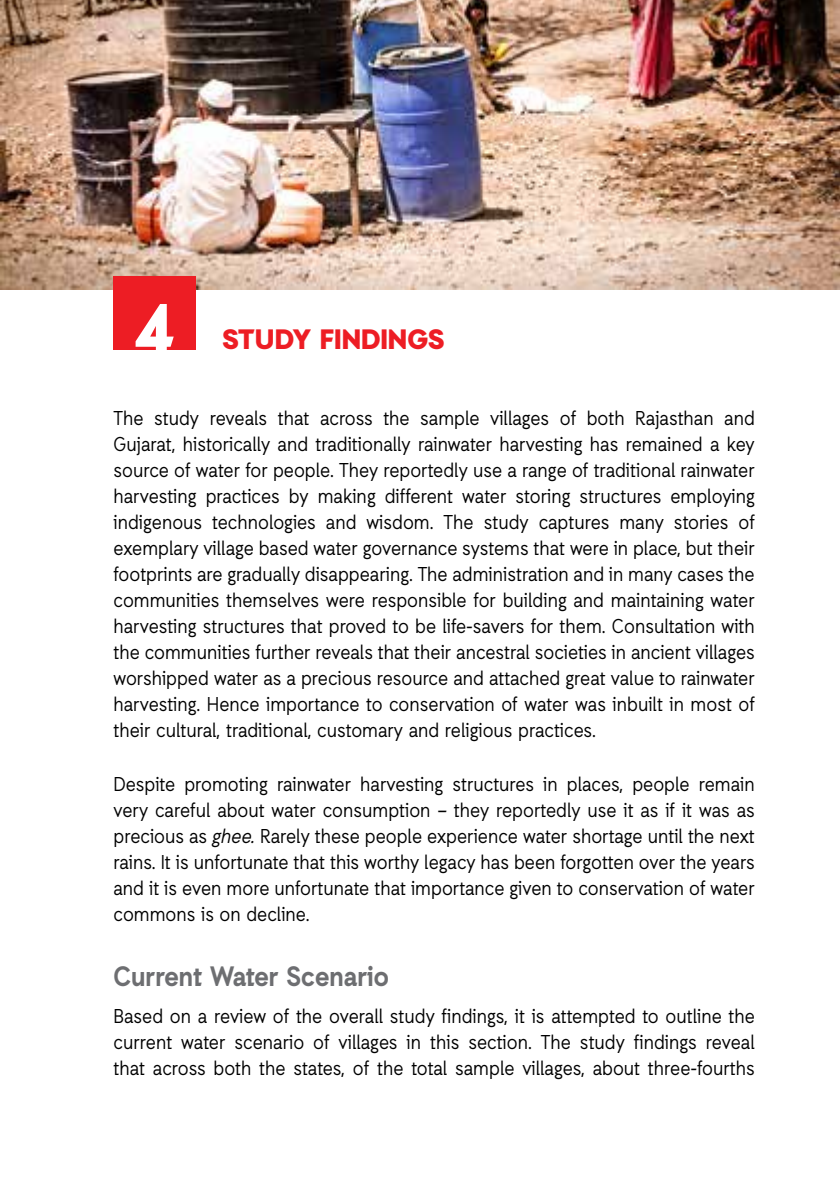
<style>
.page{position:relative;width:840px;height:1191px;background:#fff}
.page>*{position:absolute;margin:0;border:0;box-sizing:border-box;transform-origin:0 0}
.t1{font:900 68px "Auxilia";color:#fff}
.t2{font:700 28px "Auxilia";color:#6d6e71;scale:.9 1}
.t3{font:900 28px "Auxilia";color:#ed1d24}
.t4{font:20px/26px "Auxilia";color:#000;text-align:justify;scale:.9 1}
.s1{font-style:italic}
</style>
<div class="page">
<img style="left:0;top:0;width:839px;height:290px">
<div style="left:113px;top:276px;width:83px;height:73px;background:#ed1d24"></div>
<h1 class="t1" style="left:133px;top:285px;width:44px">4</h1>
<h2 class="t3" style="left:222px;top:321px;width:223px">STUDY FINDINGS</h2>
<p class="t4" style="left:113px;top:404px;width:713px">The study reveals that across the sample villages of both Rajasthan and Gujarat, historically and traditionally rainwater harvesting has remained a key source of water for people. They reportedly use a range of traditional rainwater harvesting practices by making different water storing structures employing indigenous technologies and wisdom. The study captures many stories of exemplary village based water governance systems that were in place, but their footprints are gradually disappearing. The administration and in many cases the communities themselves were responsible for building and maintaining water harvesting structures that proved to be life-savers for them. Consultation with the communities further reveals that their ancestral societies in ancient villages worshipped water as a precious resource and attached great value to rainwater harvesting. Hence importance to conservation of water was inbuilt in most of their cultural, traditional, customary and religious practices.</p>
<p class="t4" style="left:113px;top:770px;width:713px">Despite promoting rainwater harvesting structures in places, people remain very careful about water consumption – they reportedly use it as if it was as precious as <span class="s1">ghee.</span> Rarely these people experience water shortage until the next rains. It is unfortunate that this worthy legacy has been forgotten over the years and it is even more unfortunate that importance given to conservation of water commons is on decline.</p>
<h2 class="t2" style="left:113px;top:958px;width:307px">Current Water Scenario</h2>
<p class="t4" style="left:113px;top:1002px;width:713px">Based on a review of the overall study findings, it is attempted to outline the current water scenario of villages in this section. The study findings reveal that across both the states, of the total sample villages, about three-fourths</p>
</div>
